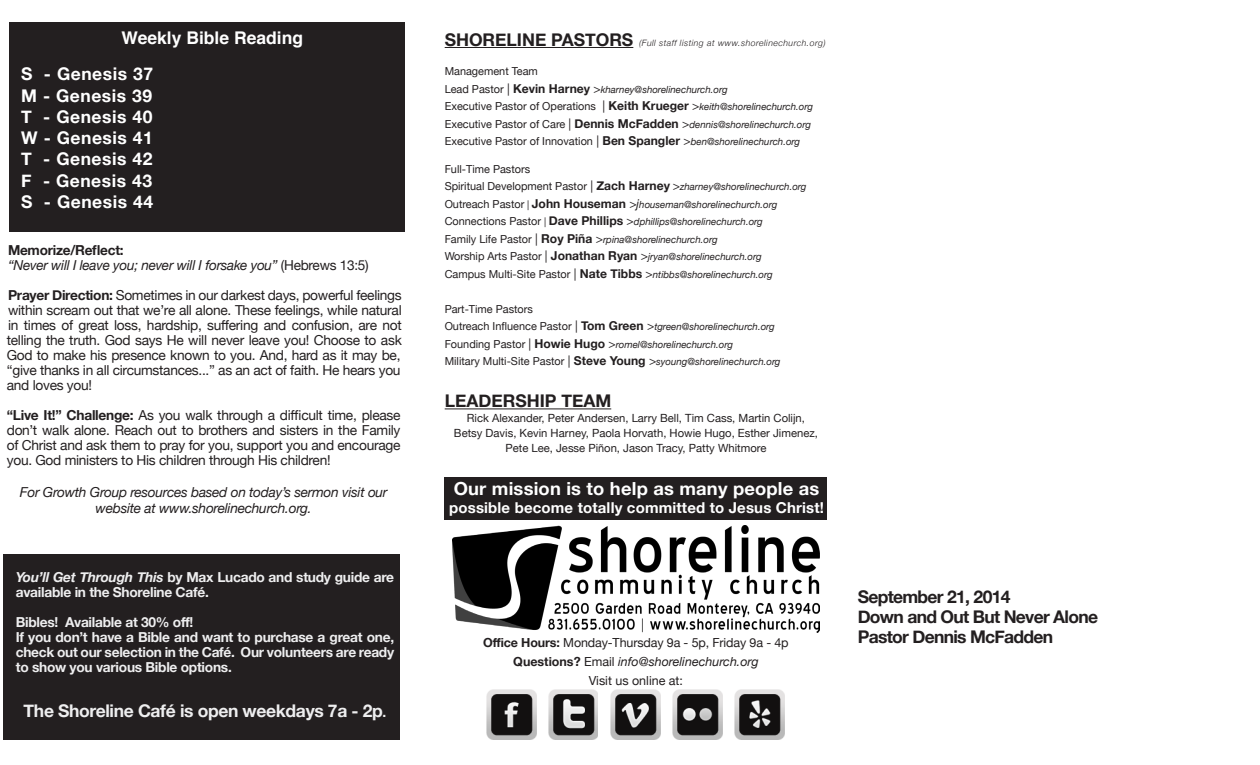
<style>
.page{position:relative;width:1260px;height:765px;background:#fff}
.page>*{position:absolute;margin:0;border:0;box-sizing:border-box;transform-origin:0 0}
.t1{font:700 18px "Helvetica Neue";letter-spacing:.01em;color:#fff}
.t2{font:700 17.5px "Helvetica Neue";letter-spacing:.03em;color:#fff}
.t3{font:700 17.5px "Helvetica Neue";letter-spacing:-.04em;color:#231f20}
.t4{font:700 17.5px "Helvetica Neue";letter-spacing:-.02em;color:#eeeeef}
.t5{font:700 17.5px "Helvetica";color:#fff}
.t6{font:700 17.5px "Helvetica Neue";color:#231f20}
.t7{font:700 15px "Helvetica Neue";letter-spacing:.01em;color:#fff}
.t8{font:13.75px/15px "Helvetica Neue";letter-spacing:-.02em;color:#231f20;text-align:justify}
.t9{font:700 13.75px/15px "Helvetica Neue";letter-spacing:-.02em;color:#eeeeef}
.t10{font:italic 13.75px/16.2px "Helvetica Neue";letter-spacing:-.02em;color:#231f20;text-align:center}
.t11{font:700 13.75px "Helvetica Neue";letter-spacing:-.02em;color:#231f20}
.t12{font:12.5px "Helvetica Neue";letter-spacing:-.01em;color:#231f20}
.t13{font:italic 12.5px "Helvetica Neue";color:#231f20}
.t14{font:11.25px "Helvetica Neue";color:#231f20}
.t15{font:11px "Helvetica Neue";color:#231f20}
.t16{font:italic 9.75px "Helvetica Neue";color:#231f20}
.t17{font:italic 300 8.75px "Helvetica Neue";letter-spacing:.05em;color:#231f20}
.s1{font-style:normal}
.s2{font-weight:700}
.s3{font-style:italic}
.s4{font-size:13.75px}
.s5{font-weight:700;font-style:normal;font-size:17.5px}
.s6{font-style:normal;font-size:11px}
.s7{font-style:normal;font-size:12.25px}
.s8{font-weight:700;font-style:normal;font-size:12.25px}
.s9{font-size:12.25px}
.s10{font-weight:700;font-size:12.25px}
.s11{font-style:italic;font-size:9.75px}
.s12{font-size:11px}
.s13{font-weight:700;font-style:normal}
</style>
<div class="page">
<div style="left:9px;top:22px;width:396px;height:210px;background:#231f20"></div>
<div style="left:4px;top:554px;width:396px;height:186px;background:#231f20"></div>
<hr style="left:445px;top:47px;width:188px;height:1px;background:#231f20">
<hr style="left:445px;top:408px;width:166px;height:1px;background:#231f20">
<div style="left:445px;top:477px;width:382px;height:42px;background:#231f20"></div>
<img style="left:453px;top:526px;width:366px;height:107px">
<img style="left:487px;top:690px;width:50px;height:49px">
<img style="left:548px;top:690px;width:50px;height:49px">
<img style="left:611px;top:690px;width:50px;height:50px">
<img style="left:673px;top:690px;width:50px;height:50px">
<img style="left:735px;top:690px;width:50px;height:50px">
<p class="t5" style="left:122px;top:23px;width:183px">Weekly Bible Reading</p>
<p class="t2" style="left:21px;top:60px;width:133px">S - Genesis 37</p>
<p class="t2" style="left:21px;top:82px;width:132px">M - Genesis 39</p>
<p class="t2" style="left:21px;top:103px;width:133px">T - Genesis 40</p>
<p class="t2" style="left:21px;top:124px;width:133px">W - Genesis 41</p>
<p class="t2" style="left:21px;top:145px;width:133px">T - Genesis 42</p>
<p class="t2" style="left:21px;top:167px;width:132px">F - Genesis 43</p>
<p class="t2" style="left:21px;top:188px;width:133px">S - Genesis 44</p>
<p class="t11" style="left:8px;top:240px;width:117px">Memorize/Reflect:</p>
<p class="t10" style="left:8px;top:258px;width:362px">“Never will I leave you; never will I forsake you” <span class="s1">(Hebrews 13:5)</span></p>
<p class="t8" style="left:7px;top:289px;width:397px"><span class="s2">Prayer Direction:</span> Sometimes in our darkest days, powerful feelings within scream out that we’re all alone. These feelings, while natural in times of great loss, hardship, suffering and confusion, are not telling the truth. God says He will never leave you! Choose to ask God to make his presence known to you. And, hard as it may be, “give thanks in all circumstances...” as an act of faith. He hears you and loves you!</p>
<p class="t8" style="left:7px;top:409px;width:395px"><span class="s2">“Live It!” Challenge:</span> As you walk through a difficult time, please don’t walk alone. Reach out to brothers and sisters in the Family of Christ and ask them to pray for you, support you and encourage you. God ministers to His children through His children!</p>
<p class="t10" style="left:20px;top:485px;width:369px">For Growth Group resources based on today’s sermon visit our website at www.shorelinechurch.org.</p>
<p class="t9" style="left:16px;top:570px;width:380px"><span class="s3">You’ll Get Through This</span> by Max Lucado and study guide are available in the Shoreline Café.</p>
<p class="t9" style="left:16px;top:615px;width:179px">Bibles! Available at 30% off!</p>
<p class="t9" style="left:16px;top:630px;width:380px;text-align:justify">If you don’t have a Bible and want to purchase a great one, check out our selection in the Café. Our volunteers are ready to show you various Bible options.</p>
<p class="t4" style="left:24px;top:697px;width:364px">The Shoreline Café is open weekdays 7a - 2p<span class="s4">.</span></p>
<p class="t17" style="left:445px;top:36px;width:383px"><span class="s5">SHORELINE PASTORS</span> (Full staff listing at www.shorelinechurch.org)</p>
<p class="t15" style="left:445px;top:63px;width:95px">Management Team</p>
<p class="t16" style="left:445px;top:82px;width:284px"><span class="s6">Lead Pastor</span> <span class="s7">|</span> <span class="s8">Kevin Harney</span> <span class="s7">&gt;</span>kharney@shorelinechurch.org</p>
<p class="t15" style="left:445px;top:98px;width:370px">Executive Pastor of Operations <span class="s9">|</span> <span class="s10">Keith Krueger</span> <span class="s9">&gt;</span><span class="s11">keith@shorelinechurch.org</span></p>
<p class="t16" style="left:445px;top:117px;width:368px"><span class="s6">Executive Pastor of Care</span> <span class="s7">|</span> <span class="s8">Dennis McFadden</span> <span class="s7">&gt;</span>dennis@shorelinechurch.org</p>
<p class="t15" style="left:445px;top:133px;width:357px">Executive Pastor of Innovation <span class="s9">|</span> <span class="s10">Ben Spangler</span> <span class="s9">&gt;</span><span class="s11">ben@shorelinechurch.org</span></p>
<p class="t15" style="left:445px;top:161px;width:87px">Full-Time Pastors</p>
<p class="t16" style="left:445px;top:180px;width:363px"><span class="s6">Spiritual Development Pastor</span> <span class="s7">|</span> <span class="s8">Zach Harney</span> <span class="s9">&gt;</span>zharney@shorelinechurch.org</p>
<p class="t16" style="left:445px;top:197px;width:334px"><span class="s6">Outreach Pastor</span> | <span class="s8">John Houseman</span> <span class="s9">&gt;j</span>houseman@shorelinechurch.org</p>
<p class="t16" style="left:445px;top:215px;width:320px"><span class="s6">Connections Pastor</span> | <span class="s8">Dave Phillips</span> <span class="s9">&gt;</span>dphillips@shorelinechurch.org</p>
<p class="t16" style="left:445px;top:232px;width:274px"><span class="s6">Family Life Pastor</span> <span class="s7">|</span> <span class="s8">Roy Piña</span> <span class="s7">&gt;</span>rpina@shorelinechurch.org</p>
<p class="t16" style="left:445px;top:250px;width:318px"><span class="s6">Worship Arts Pastor</span> <span class="s7">|</span> <span class="s8">Jonathan Ryan</span> <span class="s7">&gt;</span>jryan@shorelinechurch.org</p>
<p class="t16" style="left:445px;top:267px;width:329px"><span class="s6">Campus Multi-Site Pastor</span> <span class="s7">|</span> <span class="s8">Nate Tibbs</span> <span class="s7">&gt;</span>ntibbs@shorelinechurch.org</p>
<p class="t15" style="left:445px;top:301px;width:90px">Part-Time Pastors</p>
<p class="t16" style="left:445px;top:320px;width:332px"><span class="s6">Outreach Influence Pastor</span> <span class="s7">|</span> <span class="s8">Tom Green</span> <span class="s7">&gt;</span>tgreen@shorelinechurch.org</p>
<p class="t16" style="left:445px;top:337px;width:290px"><span class="s6">Founding Pastor</span> <span class="s7">|</span> <span class="s8">Howie Hugo</span> <span class="s7">&gt;</span>romel@shorelinechurch.org</p>
<p class="t16" style="left:445px;top:355px;width:337px"><span class="s6">Military Multi-Site Pastor</span> <span class="s7">|</span> <span class="s8">Steve Young</span> <span class="s7">&gt;</span>syoung@shorelinechurch.org</p>
<p class="t6" style="left:445px;top:387px;width:168px">LEADERSHIP TEAM</p>
<p class="t14" style="left:467px;top:410px;width:340px">Rick Alexander, Peter Andersen, Larry Bell, Tim Cass, Martin Colijn,</p>
<p class="t14" style="left:454px;top:425px;width:365px">Betsy Davis, Kevin Harney, Paola Horvath, Howie Hugo, Esther Jimenez,</p>
<p class="t14" style="left:505px;top:440px;width:262px">Pete Lee, Jesse Pi<span class="s12">ñ</span>on, Jason Tracy, Patty Whitmore</p>
<p class="t1" style="left:454px;top:474px;width:367px">Our mission is to help as many people as</p>
<p class="t7" style="left:449px;top:495px;width:376px">possible become totally committed to Jesus Christ!</p>
<p class="t12" style="left:483px;top:634px;width:307px"><span class="s2">Office Hours:</span> Monday-Thursday 9a - 5p, Friday 9a - 4p</p>
<p class="t13" style="left:513px;top:653px;width:247px"><span class="s13">Questions?</span> <span class="s1">Email</span> info@shorelinechurch.org</p>
<p class="t12" style="left:589px;top:671px;width:96px">Visit us online at:</p>
<p class="t3" style="left:858px;top:583px;width:154px">September 21, 2014</p>
<p class="t3" style="left:858px;top:603px;width:242px">Down and Out But Never Alone</p>
<p class="t3" style="left:858px;top:623px;width:197px">Pastor Dennis McFadden</p>
</div>
